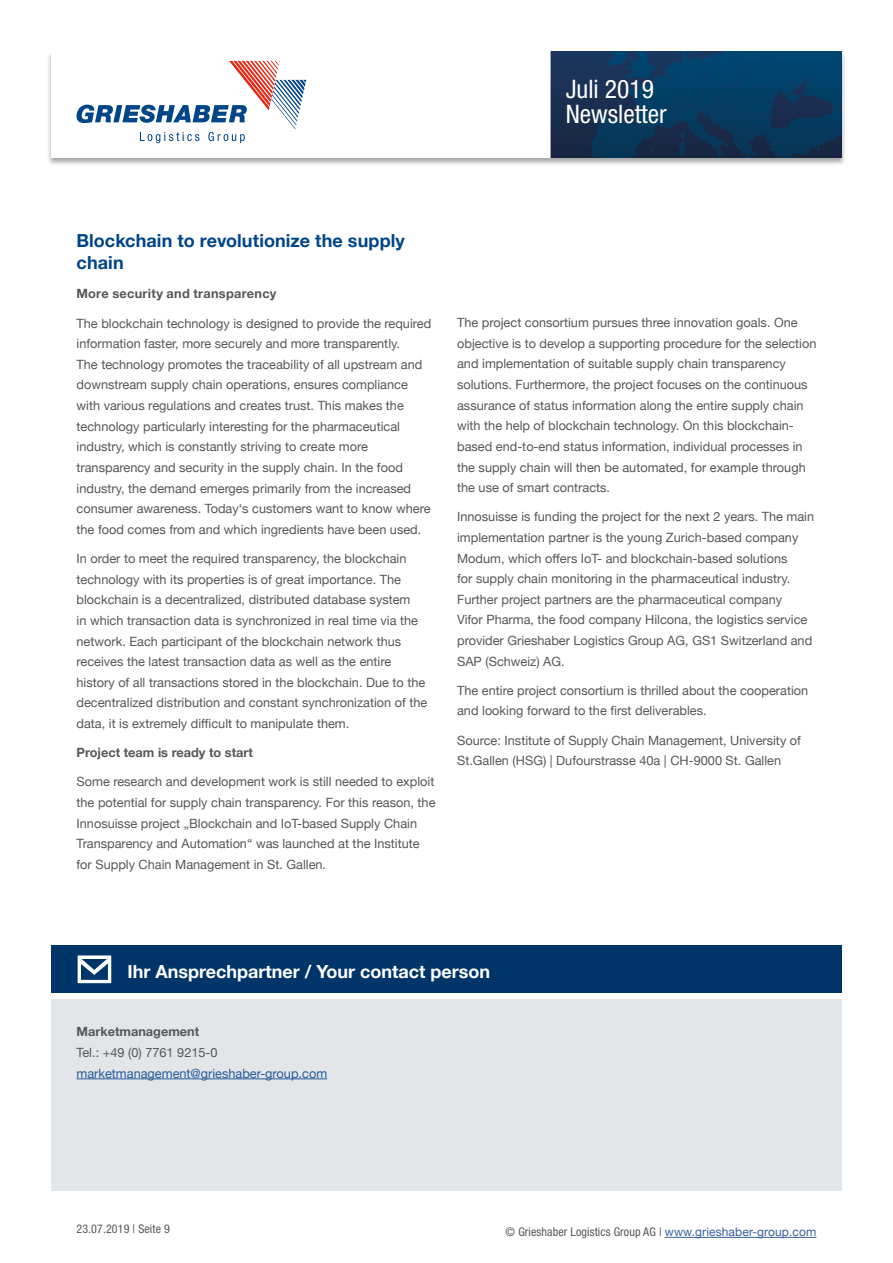
<style>
.page{position:relative;width:893px;height:1263px;background:#fff}
.page>*{position:absolute;margin:0;border:0;box-sizing:border-box;transform-origin:0 0}
.t1{font:condensed 25.5px/25.5px "Helvetica Neue LT Std";color:#fff}
.t2{font:700 18px/22.5px "Helvetica Neue";letter-spacing:.005em;color:#004587}
.t3{font:700 18px "Helvetica Neue";color:#fff}
.t4{font:12.75px/20.7px "Helvetica Neue";color:#575756}
.t5{font:700 12.75px "Helvetica Neue";color:#575756}
.t6{font:12.75px "Helvetica Neue";color:#275b9b}
.t7{font:700 12.75px "Helvetica Neue";letter-spacing:.02em;color:#575756}
.t8{font:condensed 12px "Helvetica Neue LT Std";letter-spacing:.01em;color:#575756}
.s1{font-family:"Helvetica Neue";font-stretch:normal;color:#37609d}
</style>
<div class="page">
<div style="left:47px;top:51px;width:799px;height:115px;background:#000;opacity:.35"></div>
<div style="left:51px;top:51px;width:791px;height:106px;background:#fff"></div>
<img style="left:551px;top:51px;width:291px;height:106px">
<svg style="left:76px;top:61px;width:230px;height:82px"></svg>
<hr style="left:665px;top:1237px;width:151px;height:1px;background:#37609d">
<div style="left:51px;top:999px;width:791px;height:192px;background:#e2e6e9"></div>
<div style="left:51px;top:946px;width:791px;height:47px;background:#00356a"></div>
<svg style="left:77px;top:955px;width:35px;height:29px"></svg>
<hr style="left:77px;top:1078px;width:250px;height:1px;background:#275b9b">
<h1 class="t1" style="left:566px;top:76px;width:103px">Juli 2019<br>Newsletter</h1>
<h2 class="t2" style="left:77px;top:230px;width:330px">Blockchain to revolutionize the supply chain</h2>
<p class="t7" style="left:77px;top:284px;width:201px">More security and transparency</p>
<p class="t4" style="left:77px;top:313px;width:356px">The blockchain technology is designed to provide the required information faster, more securely and more transparently.<br>The technology promotes the traceability of all upstream and downstream supply chain operations, ensures compliance with various regulations and creates trust. This makes the technology particularly interesting for the pharmaceutical industry, which is constantly striving to create more transparency and security in the supply chain. In the food industry, the demand emerges primarily from the increased consumer awareness. Today‘s customers want to know where the food comes from and which ingredients have been used.</p>
<p class="t4" style="left:77px;top:549px;width:352px">In order to meet the required transparency, the blockchain technology with its properties is of great importance. The blockchain is a decentralized, distributed database system<br>in which transaction data is synchronized in real time via the network. Each participant of the blockchain network thus receives the latest transaction data as well as the entire history of all transactions stored in the blockchain. Due to the decentralized distribution and constant synchronization of the data, it is extremely difficult to manipulate them.</p>
<p class="t5" style="left:77px;top:743px;width:178px">Project team is ready to start</p>
<p class="t4" style="left:77px;top:772px;width:360px">Some research and development work is still needed to exploit the potential for supply chain transparency. For this reason, the Innosuisse project „Blockchain and IoT-based Supply Chain Transparency and Automation“ was launched at the Institute for Supply Chain Management in St. Gallen.</p>
<p class="t4" style="left:457px;top:313px;width:361px">The project consortium pursues three innovation goals. One objective is to develop a supporting procedure for the selection and implementation of suitable supply chain transparency solutions. Furthermore, the project focuses on the continuous assurance of status information along the entire supply chain with the help of blockchain technology. On this blockchain&shy;based end-to-end status information, individual processes in the supply chain will then be automated, for example through the use of smart contracts.</p>
<p class="t4" style="left:457px;top:507px;width:359px">Innosuisse is funding the project for the next 2 years. The main implementation partner is the young Zurich-based company Modum, which offers IoT- and blockchain-based solutions<br>for supply chain monitoring in the pharmaceutical industry.<br>Further project partners are the pharmaceutical company<br>Vifor Pharma, the food company Hilcona, the logistics service provider Grieshaber Logistics Group AG, GS1 Switzerland and SAP (Schweiz) AG.</p>
<p class="t4" style="left:457px;top:681px;width:353px">The entire project consortium is thrilled about the cooperation and looking forward to the first deliverables.</p>
<p class="t4" style="left:457px;top:730px;width:345px">Source: Institute of Supply Chain Management, University of<br>St.Gallen (HSG) | Dufourstrasse 40a | CH-9000 St. Gallen</p>
<h2 class="t3" style="left:127px;top:957px;width:364px">Ihr Ansprechpartner / Your contact person</h2>
<p class="t5" style="left:77px;top:1022px;width:124px">Marketmanagement</p>
<p class="t4" style="left:77px;top:1043px;width:143px">Tel.: +49 (0) 7761 9215-0</p>
<p class="t6" style="left:77px;top:1064px;width:252px">marketmanagement@grieshaber-group.com</p>
<p class="t8" style="left:77px;top:1222px;width:95px">23.07.2019 | Seite 9</p>
<p class="t8" style="left:506px;top:1225px;width:312px">© Grieshaber Logistics Group AG | <span class="s1">www.grieshaber-group.com</span></p>
</div>
